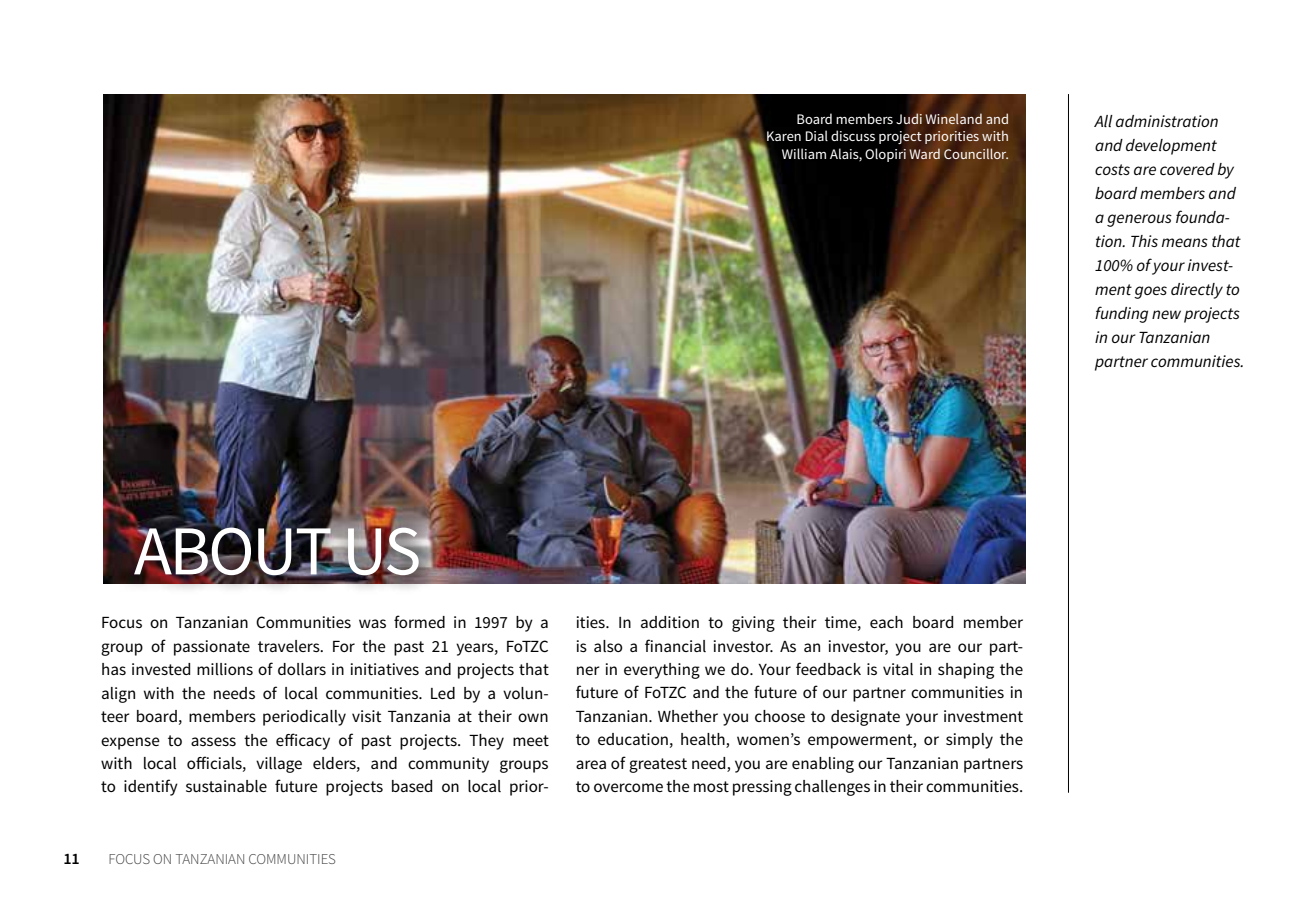
<style>
.page{position:relative;width:1296px;height:900px;background:#fff}
.page>*{position:absolute;margin:0;border:0;box-sizing:border-box;transform-origin:0 0}
.t1{font:70px "Source Sans Pro";letter-spacing:-.03em;color:#fff}
.t2{font:17px/23.4px "Source Sans Pro";color:#000;text-align:justify}
.t3{font:italic 17px/24px "Source Sans Pro";color:#000}
.t4{font:600 16px "Source Sans Pro";color:#000}
.t5{font:300 15px "Source Sans Pro";color:#414042}
.t6{font:14.4px/17.4px "Source Sans Pro";color:#fff;text-align:right}
</style>
<div class="page">
<img style="left:103px;top:94px;width:922px;height:490px">
<div style="left:117px;top:510px;width:322px;height:85px;background:#000;opacity:.75"></div>
<hr style="left:1068px;top:94px;width:1px;height:699px;background:#000">
<h1 class="t1" style="left:134px;top:508px;width:289px">ABOUT US</h1>
<p class="t6" style="left:766px;top:111px;width:244px">Board members Judi Wineland and<br>Karen Dial discuss project priorities with<br>William Alais, Olopiri Ward Councillor.</p>
<p class="t2" style="left:101px;top:611px;width:449px">Focus on Tanzanian Communities was formed in 1997 by a group of passionate travelers. For the past 21 years, FoTZC has invested millions of dollars in initiatives and projects that align with the needs of local communities. Led by a volun&shy;teer board, members periodically visit Tanzania at their own expense to assess the efficacy of past projects. They meet with local officials, village elders, and community groups to identify sustainable future projects based on local prior-</p>
<p class="t2" style="left:576px;top:611px;width:449px">ities. In addition to giving their time, each board member is also a financial investor. As an investor, you are our part&shy;ner in everything we do. Your feedback is vital in shaping the future of FoTZC and the future of our partner communities in Tanzanian. Whether you choose to designate your investment to education, health, women’s empowerment, or simply the area of greatest need, you are enabling our Tanzanian partners to overcome the most pressing challenges in their communities.</p>
<p class="t4" style="left:63px;top:849px;width:18px">11</p>
<p class="t5" style="left:109px;top:850px;width:229px">FOCUS ON TANZANIAN COMMUNITIES</p>
<p class="t3" style="left:1095px;top:109px;width:151px">All administration and development costs are covered by board members and a generous founda&shy;tion. This means that<br>100% of your invest&shy;ment goes directly to funding new projects in our Tanzanian partner communities.</p>
</div>
